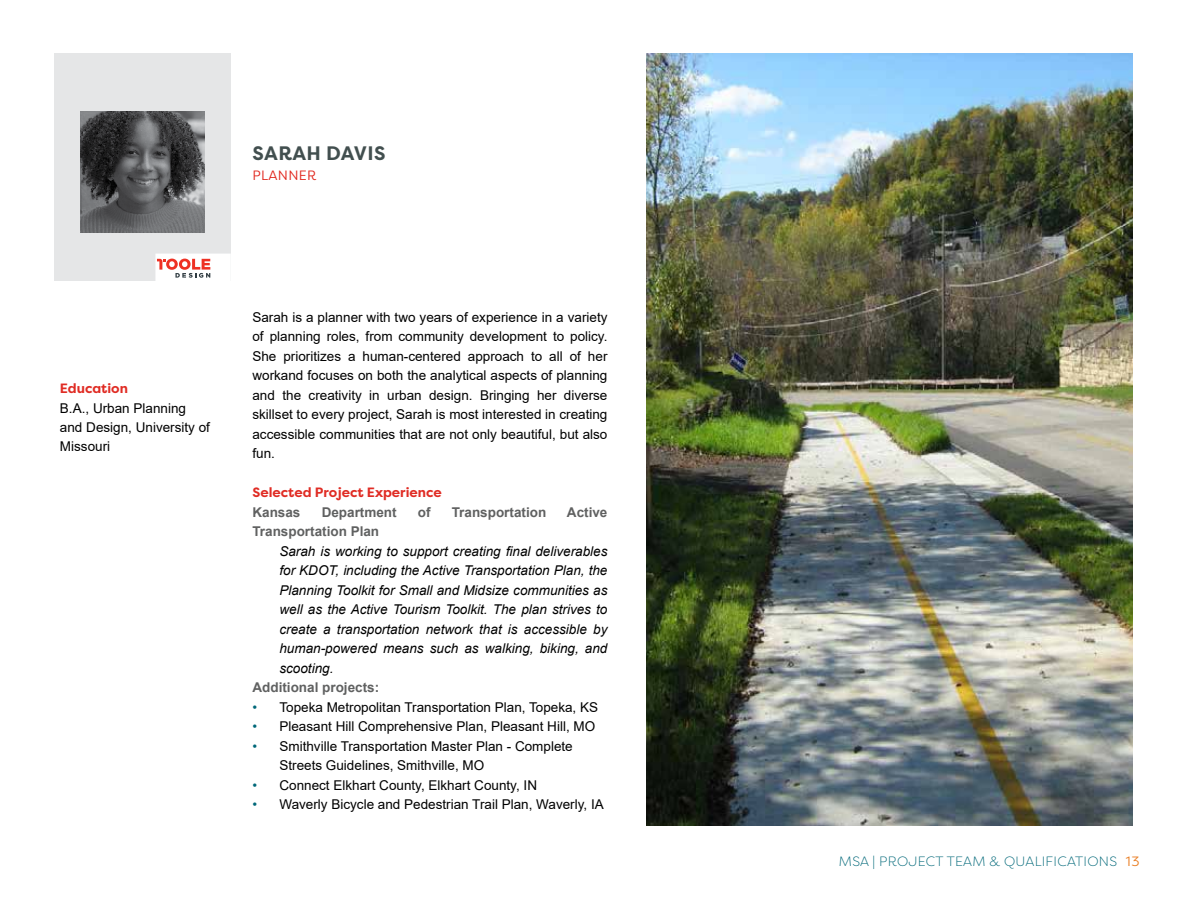
<style>
.page{position:relative;width:1188px;height:918px;background:#fff}
.page>*{position:absolute;margin:0;border:0;box-sizing:border-box;transform-origin:0 0}
.t1{font:700 19.5px "Filson Pro";letter-spacing:.02em;color:#424f4f}
.t2{font:13.5px/19.5px "Arial";color:#000}
.t3{font:italic 13.5px/19.5px "Arial";color:#000;text-align:justify}
.t4{font:700 13.5px "Arial";color:#606161}
.t5{font:700 13.5px "Filson Pro";color:#e02c24}
.t6{font:300 13.5px "Filson Pro";letter-spacing:.02em;color:#006879}
.t7{font:13.5px "Filson Pro";letter-spacing:.02em;color:#e1251b}
.s1{color:#006879}
.s2{font-weight:400;color:#e97e24}
</style>
<div class="page">
<div style="left:54px;top:53px;width:177px;height:227px;background:#e5e6e7"></div>
<img style="left:81px;top:111px;width:123px;height:121px">
<div style="left:156px;top:254px;width:74px;height:28px;background:#fff"></div>
<svg style="left:158px;top:259px;width:52px;height:19px"></svg>
<img style="left:647px;top:54px;width:486px;height:771px">
<h1 class="t1" style="left:253px;top:141px;width:134px">SARAH DAVIS</h1>
<p class="t7" style="left:253px;top:166px;width:65px">PLANNER</p>
<p class="t5" style="left:60px;top:380px;width:70px">Education</p>
<p class="t2" style="left:60px;top:398px;width:152px">B.A., Urban Planning and Design, University of<br>Missouri</p>
<p class="t2" style="left:252px;top:307px;width:357px;text-align:justify">Sarah is a planner with two years of experience in a variety of planning roles, from community development to policy.<br>She prioritizes a human-centered approach to all of her workand focuses on both the analytical aspects of planning and the creativity in urban design. Bringing her diverse skillset to every project, Sarah is most interested in creating accessible communities that are not only beautiful, but also fun.</p>
<p class="t5" style="left:252px;top:484px;width:191px">Selected Project Experience</p>
<p class="t4" style="left:252px;top:503px;width:50px">Kansas</p>
<p class="t4" style="left:322px;top:503px;width:77px">Department</p>
<p class="t4" style="left:418px;top:503px;width:14px">of</p>
<p class="t4" style="left:452px;top:503px;width:96px">Transportation</p>
<p class="t4" style="left:567px;top:503px;width:42px">Active</p>
<p class="t4" style="left:252px;top:522px;width:128px">Transportation Plan</p>
<p class="t3" style="left:279px;top:541px;width:330px">Sarah is working to support creating final deliverables for KDOT, including the Active Transportation Plan, the Planning Toolkit for Small and Midsize communities as well as the Active Tourism Toolkit. The plan strives to create a transportation network that is accessible by human-powered means such as walking, biking, and scooting.</p>
<p class="t4" style="left:252px;top:678px;width:128px">Additional projects:</p>
<p class="t2" style="left:252px;top:697px;width:347px"><span class="s1">•</span> Topeka Metropolitan Transportation Plan, Topeka, KS</p>
<p class="t2" style="left:252px;top:717px;width:344px"><span class="s1">•</span> Pleasant Hill Comprehensive Plan, Pleasant Hill, MO</p>
<p class="t2" style="left:279px;top:736px;width:295px;text-indent:-27px"><span class="s1">•</span> Smithville Transportation Master Plan - Complete<br>Streets Guidelines, Smithville, MO</p>
<p class="t2" style="left:252px;top:775px;width:286px"><span class="s1">•</span> Connect Elkhart County, Elkhart County, IN</p>
<p class="t2" style="left:252px;top:795px;width:353px"><span class="s1">•</span> Waverly Bicycle and Pedestrian Trail Plan, Waverly, IA</p>
<p class="t6" style="left:839px;top:853px;width:302px">MSA | PROJECT TEAM &amp; QUALIFICATIONS <span class="s2">13</span></p>
</div>
